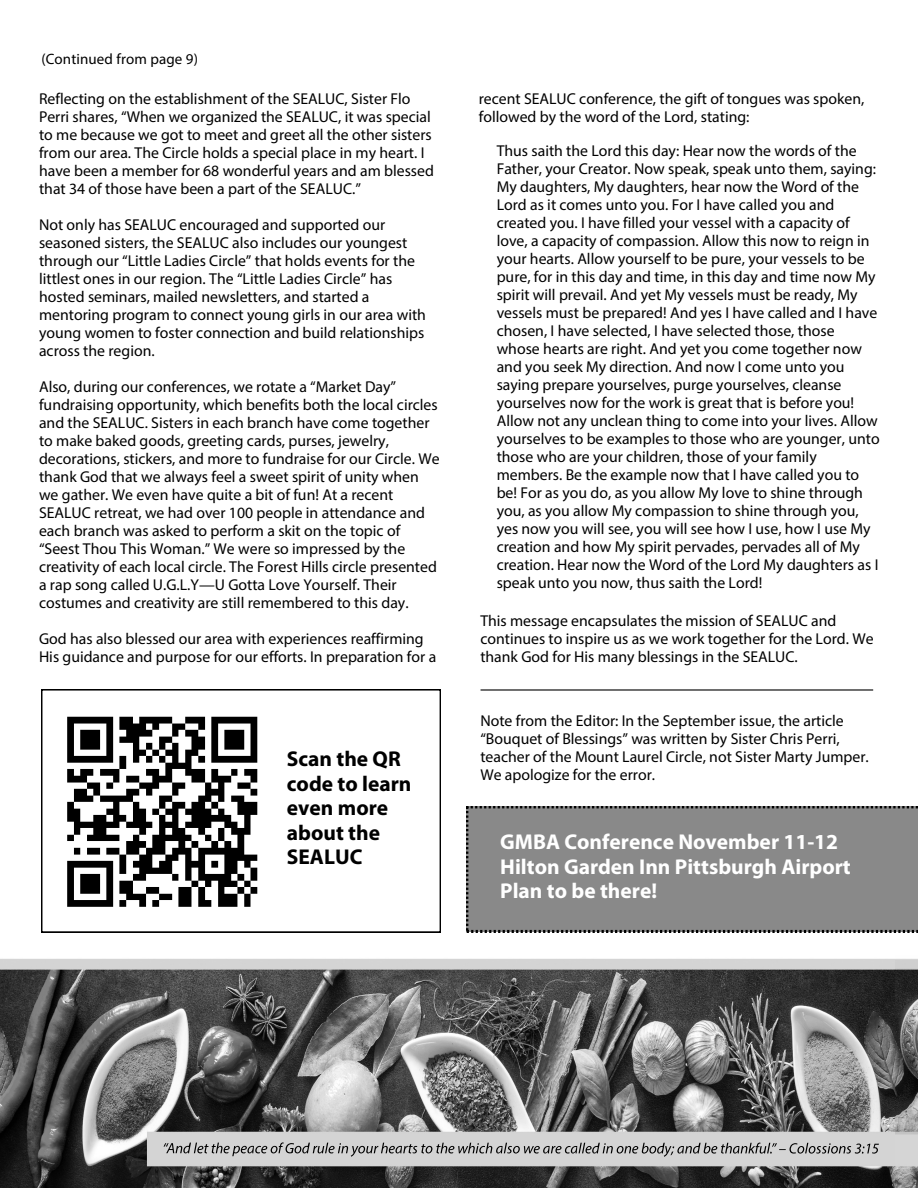
<style>
.page{position:relative;width:918px;height:1188px;background:#fff}
.page>*{position:absolute;margin:0;border:0;box-sizing:border-box;transform-origin:0 0}
.t1{font:700 21.45px/24.6px "Myriad Pro";color:#fff}
.t2{font:700 21.45px/24.6px "Myriad Pro";color:#000}
.t3{font:15.75px/18px "Myriad Pro";color:#000}
.t4{font:15px "Myriad Pro";letter-spacing:.01em;color:#000}
</style>
<div class="page">
<img style="left:0;top:689px;width:895px;height:499px">
<img style="left:895px;top:932px;width:23px;height:256px">
<svg style="left:41px;top:689px;width:400px;height:243px"></svg>
<img style="left:63px;top:711px;width:198px;height:199px">
<hr style="left:481px;top:689px;width:392px;height:2px;background:#000">
<img style="left:164px;top:1143px;width:701px;height:10px">
<div style="left:466px;top:806px;width:452px;height:126px;background:#898989"></div>
<p class="t4" style="left:41px;top:53px;width:158px">(Continued from page 9)</p>
<p class="t3" style="left:39px;top:92px;width:396px">Reflecting on the establishment of the SEALUC, Sister Flo Perri shares, “When we organized the SEALUC, it was special to me because we got to meet and greet all the other sisters from our area. The Circle holds a special place in my heart. I have been a member for 68 wonderful years and am blessed that 34 of those have been a part of the SEALUC.”</p>
<p class="t3" style="left:39px;top:218px;width:388px">Not only has SEALUC encouraged and supported our seasoned sisters, the SEALUC also includes our youngest through our “Little Ladies Circle” that holds events for the littlest ones in our region. The “Little Ladies Circle” has hosted seminars, mailed newsletters, and started a mentoring program to connect young girls in our area with young women to foster connection and build relationships across the region.</p>
<p class="t3" style="left:39px;top:380px;width:402px">Also, during our conferences, we rotate a “Market Day” fundraising opportunity, which benefits both the local circles and the SEALUC. Sisters in each branch have come together to make baked goods, greeting cards, purses, jewelry, decorations, stickers, and more to fundraise for our Circle. We thank God that we always feel a sweet spirit of unity when we gather. We even have quite a bit of fun! At a recent SEALUC retreat, we had over 100 people in attendance and each branch was asked to perform a skit on the topic of “Seest Thou This Woman.” We were so impressed by the creativity of each local circle. The Forest Hills circle presented a rap song called U.G.L.Y—U Gotta Love Yourself. Their costumes and creativity are still remembered to this day.</p>
<p class="t3" style="left:39px;top:632px;width:399px">God has also blessed our area with experiences reaffirming<br>His guidance and purpose for our efforts. In preparation for a</p>
<p class="t2" style="left:287px;top:749px;width:126px">Scan the QR code to learn even more about the<br>SEALUC</p>
<p class="t3" style="left:479px;top:92px;width:387px">recent SEALUC conference, the gift of tongues was spoken, followed by the word of the Lord, stating:</p>
<p class="t3" style="left:497px;top:143px;width:384px">Thus saith the Lord this day: Hear now the words of the Father, your Creator. Now speak, speak unto them, saying:<br>My daughters, My daughters, hear now the Word of the Lord as it comes unto you. For I have called you and created you. I have filled your vessel with a capacity of love, a capacity of compassion. Allow this now to reign in your hearts. Allow yourself to be pure, your vessels to be pure, for in this day and time, in this day and time now My spirit will prevail. And yet My vessels must be ready, My vessels must be prepared! And yes I have called and I have chosen, I have selected, I have selected those, those whose hearts are right. And yet you come together now and you seek My direction. And now I come unto you saying prepare yourselves, purge yourselves, cleanse yourselves now for the work is great that is before you!<br>Allow not any unclean thing to come into your lives. Allow yourselves to be examples to those who are younger, unto those who are your children, those of your family members. Be the example now that I have called you to be! For as you do, as you allow My love to shine through you, as you allow My compassion to shine through you, yes now you will see, you will see how I use, how I use My creation and how My spirit pervades, pervades all of My creation. Hear now the Word of the Lord My daughters as I speak unto you now, thus saith the Lord!</p>
<p class="t3" style="left:480px;top:613px;width:395px">This message encapsulates the mission of SEALUC and continues to inspire us as we work together for the Lord. We thank God for His many blessings in the SEALUC.</p>
<p class="t3" style="left:480px;top:713px;width:390px">Note from the Editor: In the September issue, the article “Bouquet of Blessings” was written by Sister Chris Perri, teacher of the Mount Laurel Circle, not Sister Marty Jumper.<br>We apologize for the error.</p>
<p class="t1" style="left:500px;top:831px;width:352px">GMBA Conference November 11-12<br>Hilton Garden Inn Pittsburgh Airport<br>Plan to be there!</p>
</div>
